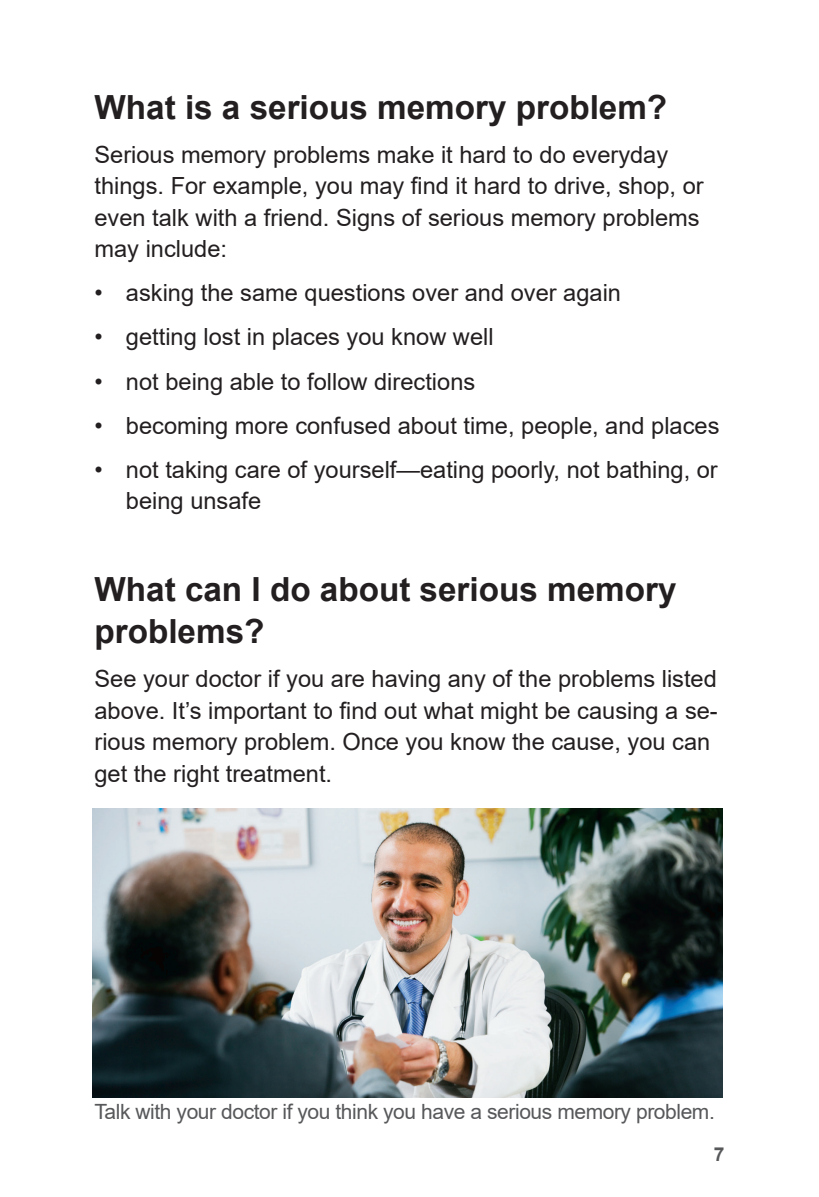
<style>
.page{position:relative;width:819px;height:1197px;background:#fff}
.page>*{position:absolute;margin:0;border:0;box-sizing:border-box;transform-origin:0 0}
.t1{font:700 33.25px/42px "Arial";color:#231f20}
.t2{font:23.62px/31.5px "Arial";color:#231f20}
.t3{font:21px "Arial";letter-spacing:-.02em;color:#57585a}
.t4{font:700 19.25px "Arial";color:#57585a}
</style>
<div class="page">
<img style="left:93px;top:808px;width:630px;height:289px">
<h1 class="t1" style="left:94px;top:86px;width:574px">What is a serious memory problem?</h1>
<p class="t2" style="left:94px;top:139px;width:611px">Serious memory problems make it hard to do everyday things. For example, you may find it hard to drive, shop, or even talk with a friend. Signs of serious memory problems may include:</p>
<p class="t2" style="left:94px;top:277px;width:528px">• asking the same questions over and over again</p>
<p class="t2" style="left:94px;top:321px;width:401px">• getting lost in places you know well</p>
<p class="t2" style="left:94px;top:365px;width:382px">• not being able to follow directions</p>
<p class="t2" style="left:94px;top:410px;width:627px">• becoming more confused about time, people, and places</p>
<p class="t2" style="left:126px;top:454px;width:593px;text-indent:-31px">• not taking care of yourself—eating poorly, not bathing, or being unsafe</p>
<h1 class="t1" style="left:94px;top:569px;width:584px">What can I do about serious memory problems?</h1>
<p class="t2" style="left:94px;top:663px;width:625px">See your doctor if you are having any of the problems listed above. It’s important to find out what might be causing a se&shy;rious memory problem. Once you know the cause, you can get the right treatment.</p>
<p class="t3" style="left:94px;top:1097px;width:622px">Talk with your doctor if you think you have a serious memory problem.</p>
<p class="t4" style="left:714px;top:1140px;width:12px">7</p>
</div>
